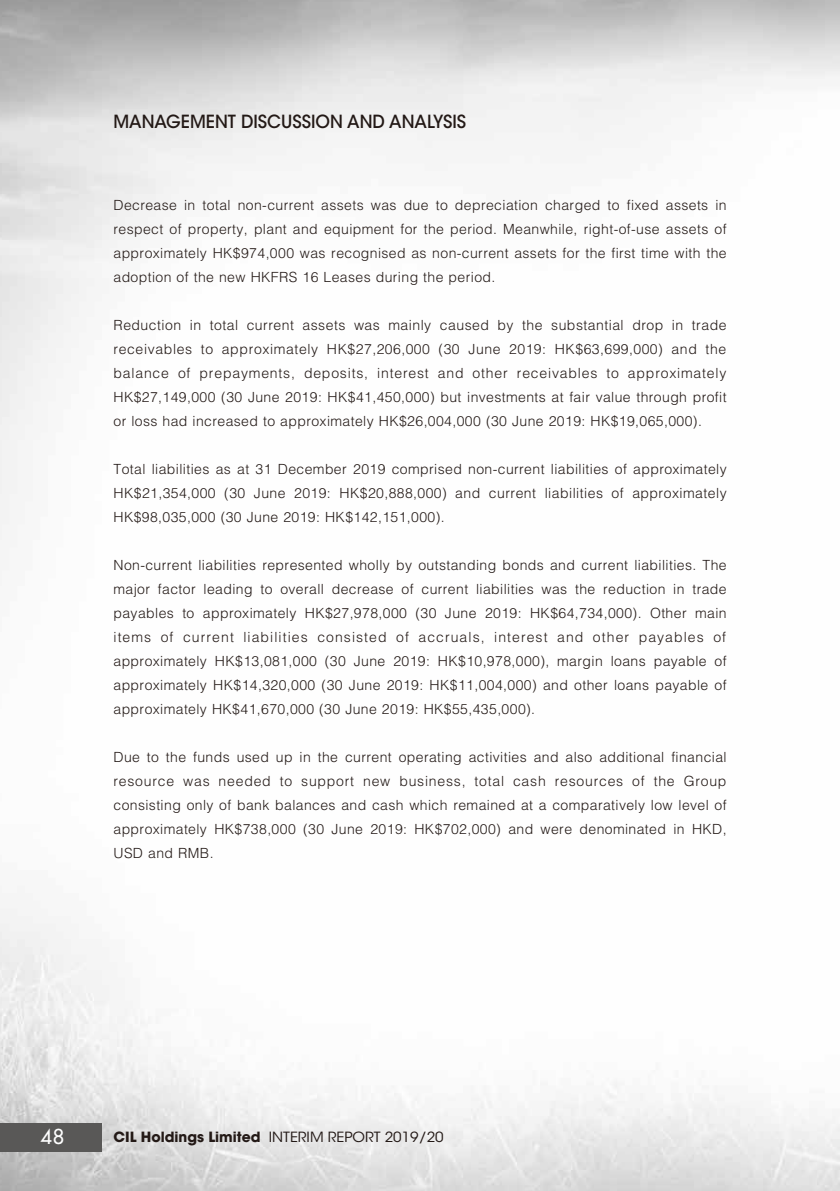
<style>
.page{position:relative;width:840px;height:1191px;background:#fff}
.page>*{position:absolute;margin:0;border:0;box-sizing:border-box;transform-origin:0 0}
.t1{font:500 20px "Futura Std";color:#fff}
.t2{font:500 18px "ITC Avant Garde Std";color:#231916;scale:.95 1}
._00_txt{font:300 14px/24px "Helvetica LT Std";letter-spacing:.03em;color:#231916;text-align:justify}
.t3{font:14px "ITC Avant Garde Std";color:#231916;scale:1.05 1}
.s1{font-weight:700}
</style>
<div class="page">
<img style="left:0;top:0;width:838px;height:1191px">
<div style="left:0;top:1123px;width:102px;height:28px;background:#595857"></div>
<p class="t2" style="left:113px;top:110px;width:372px">MANAGEMENT DISCUSSION AND ANALYSIS</p>
<p class="_00_txt" style="left:113px;top:193px;width:614px">Decrease in total non-current assets was due to depreciation charged to fixed assets in respect of property, plant and equipment for the period. Meanwhile, right-of-use assets of approximately HK$974,000 was recognised as non-current assets for the first time with the adoption of the new HKFRS 16 Leases during the period.</p>
<p class="_00_txt" style="left:113px;top:313px;width:614px">Reduction in total current assets was mainly caused by the substantial drop in trade receivables to approximately HK$27,206,000 (30 June 2019: HK$63,699,000) and the balance of prepayments, deposits, interest and other receivables to approximately HK$27,149,000 (30 June 2019: HK$41,450,000) but investments at fair value through profit or loss had increased to approximately HK$26,004,000 (30 June 2019: HK$19,065,000).</p>
<p class="_00_txt" style="left:113px;top:457px;width:614px">Total liabilities as at 31 December 2019 comprised non-current liabilities of approximately HK$21,354,000 (30 June 2019: HK$20,888,000) and current liabilities of approximately HK$98,035,000 (30 June 2019: HK$142,151,000).</p>
<p class="_00_txt" style="left:113px;top:553px;width:614px">Non-current liabilities represented wholly by outstanding bonds and current liabilities. The major factor leading to overall decrease of current liabilities was the reduction in trade payables to approximately HK$27,978,000 (30 June 2019: HK$64,734,000). Other main items of current liabilities consisted of accruals, interest and other payables of approximately HK$13,081,000 (30 June 2019: HK$10,978,000), margin loans payable of approximately HK$14,320,000 (30 June 2019: HK$11,004,000) and other loans payable of approximately HK$41,670,000 (30 June 2019: HK$55,435,000).</p>
<p class="_00_txt" style="left:113px;top:745px;width:614px">Due to the funds used up in the current operating activities and also additional financial resource was needed to support new business, total cash resources of the Group consisting only of bank balances and cash which remained at a comparatively low level of approximately HK$738,000 (30 June 2019: HK$702,000) and were denominated in HKD, USD and RMB.</p>
<h1 class="t1" style="left:41px;top:1123px;width:25px">48</h1>
<p class="t3" style="left:113px;top:1128px;width:316px"><span class="s1">CIL Holdings Limited</span> INTERIM REPORT 2019/20</p>
</div>
